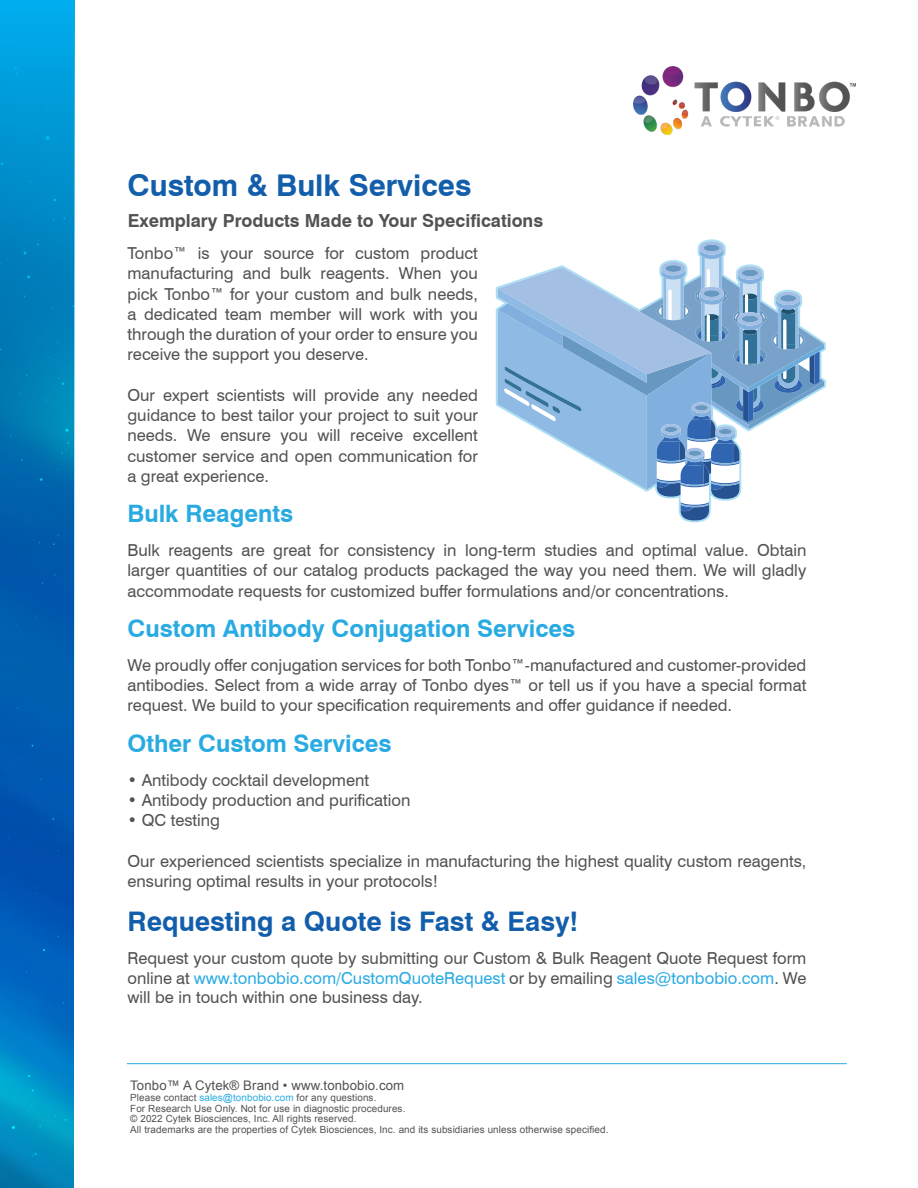
<style>
.page{position:relative;width:918px;height:1188px;background:#fff}
.page>*{position:absolute;margin:0;border:0;box-sizing:border-box;transform-origin:0 0}
.t1{font:700 30px "Swiss 721 BT";color:#135eab}
.t2{font:700 27px "Swiss 721 BT";color:#135eab}
.t3{font:700 24px "Swiss 721 BT";color:#29abe2}
.t4{font:700 18px "Swiss 721 BT";color:#525252}
.t5{font:16.5px/20.2px "Swiss 721 BT";color:#535252;text-align:justify}
.t6{font:13.2px "Arial";letter-spacing:.01em;color:#525252}
.t7{font:9.9px/10.8px "Arial";letter-spacing:.01em;color:#525252}
.s1{color:#29abe2}
</style>
<div class="page">
<svg style="left:0;top:0;width:74px;height:1188px;background:#0075bc"></svg>
<img style="left:633px;top:66px;width:223px;height:68px">
<svg style="left:498px;top:241px;width:326px;height:280px"></svg>
<div style="left:719px;top:429px;width:13px;height:5px;background:#6698c2;border-radius:50%"></div>
<hr style="left:127px;top:1063px;width:720px;height:1px;background:#29abe2">
<p class="t1" style="left:128px;top:167px;width:345px">Custom &amp; Bulk Services</p>
<p class="t4" style="left:128px;top:210px;width:417px">Exemplary Products Made to Your Specifications</p>
<p class="t5" style="left:128px;top:243px;width:352px">Tonbo™ is your source for custom product manufacturing and bulk reagents. When you pick Tonbo™ for your custom and bulk needs, a dedicated team member will work with you through the duration of your order to ensure you receive the support you deserve.</p>
<p class="t5" style="left:128px;top:385px;width:352px">Our expert scientists will provide any needed guidance to best tailor your project to suit your needs. We ensure you will receive excellent customer service and open communication for a great experience.</p>
<p class="t3" style="left:128px;top:499px;width:167px">Bulk Reagents</p>
<p class="t5" style="left:128px;top:540px;width:680px">Bulk reagents are great for consistency in long-term studies and optimal value. Obtain larger quantities of our catalog products packaged the way you need them. We will gladly accommodate requests for customized buffer formulations and/or concentrations.</p>
<p class="t3" style="left:128px;top:614px;width:449px">Custom Antibody Conjugation Services</p>
<p class="t5" style="left:128px;top:655px;width:680px">We proudly offer conjugation services for both Tonbo™-manufactured and customer-provided antibodies. Select from a wide array of Tonbo dyes™ or tell us if you have a special format request. We build to your specification requirements and offer guidance if needed.</p>
<p class="t3" style="left:128px;top:729px;width:266px">Other Custom Services</p>
<p class="t5" style="left:128px;top:770px;width:243px">• Antibody cocktail development</p>
<p class="t5" style="left:128px;top:790px;width:284px">• Antibody production and purification</p>
<p class="t5" style="left:128px;top:810px;width:94px">• QC testing</p>
<p class="t5" style="left:128px;top:851px;width:680px">Our experienced scientists specialize in manufacturing the highest quality custom reagents, ensuring optimal results in your protocols!</p>
<p class="t2" style="left:128px;top:905px;width:453px">Requesting a Quote is Fast &amp; Easy!</p>
<p class="t5" style="left:128px;top:948px;width:680px;line-height:19.5px">Request your custom quote by submitting our Custom &amp; Bulk Reagent Quote Request form online at <span class="s1">www.tonbobio.com/CustomQuoteRequest</span> or by emailing <span class="s1">sales@tonbobio.com</span>. We will be in touch within one business day.</p>
<p class="t6" style="left:130px;top:1077px;width:276px">Tonbo™ A Cytek® Brand • www.tonbobio.com</p>
<p class="t7" style="left:130px;top:1092px;width:480px">Please contact <span class="s1">sales@tonbobio.com</span> for any questions.<br>For Research Use Only. Not for use in diagnostic procedures.<br>© 2022 Cytek Biosciences, Inc. All rights reserved.<br>All trademarks are the properties of Cytek Biosciences, Inc. and its subsidiaries unless otherwise specified.</p>
</div>
